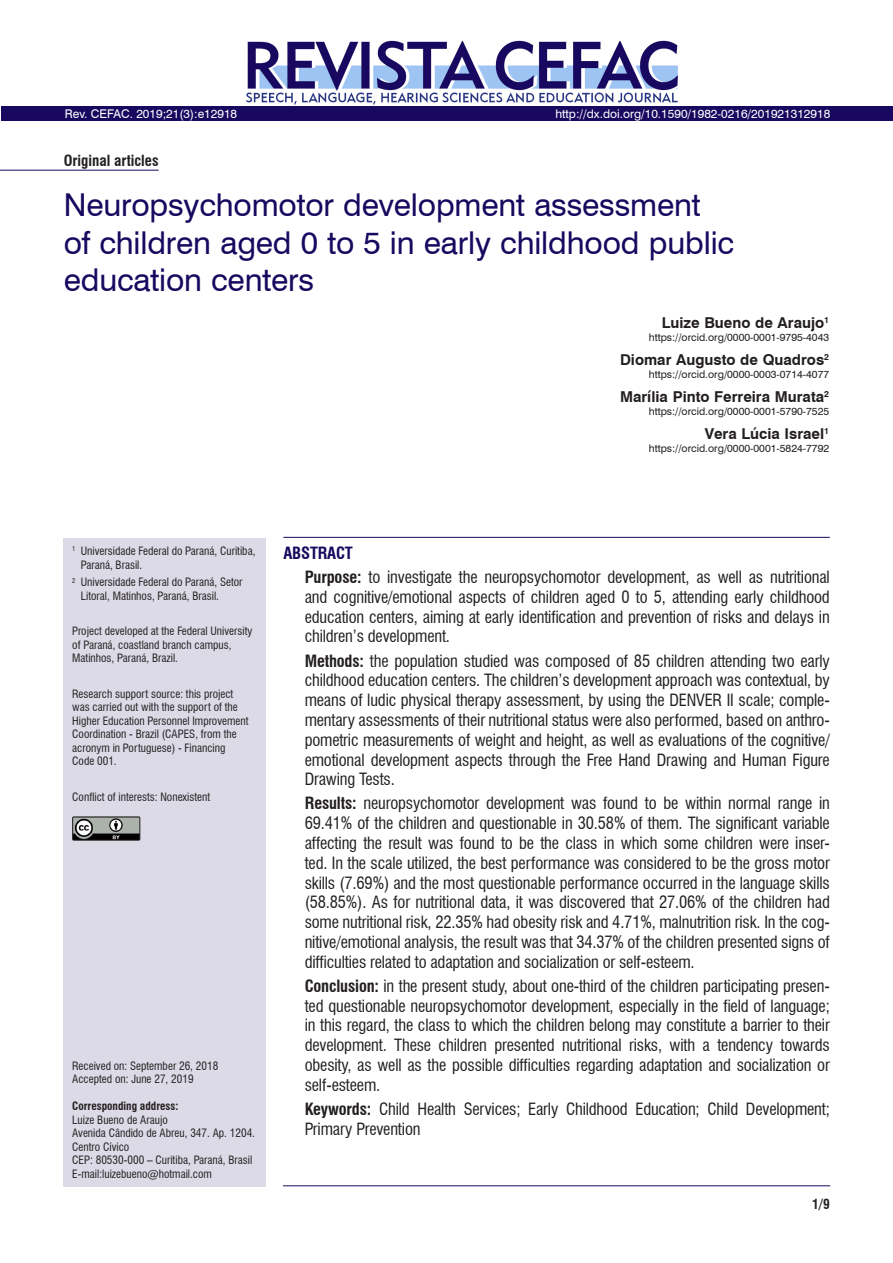
<style>
.page{position:relative;width:893px;height:1263px;background:#fff}
.page>*{position:absolute;margin:0;border:0;box-sizing:border-box;transform-origin:0 0}
.Titulo_só_inglês{font:31.5px/37.8px "Swiss 721 BT";letter-spacing:-.005em;color:#18085f}
.Resumo_só_ingles{font:condensed 16.5px/19.8px "Swiss 721 BT";letter-spacing:-.01em;color:#231f20;text-align:justify}
.Resumo_título{font:700 condensed 16.5px "Swiss 721 BT";letter-spacing:-.01em;color:#18085f}
.Autor{font:700 15px "Swiss 721 BT";color:#231f20}
.Tipo_de_artigo{font:700 condensed 15px "Swiss 721 BT";color:#231f20}
.Cabeço_autor_esquer{font:700 condensed 13.5px "Swiss 721 BT";color:#231f20}
.DOI_-_variável_1{font:12px "Swiss 721 BT";color:#fff}
.Legenda_bibliográfi{font:12px "Swiss 721 BT";color:#fff}
.Notas_sem_paragrafo{font:condensed 11.25px/13.5px "Swiss 721 BT";color:#231f20}
.Endereço_correspond{font:condensed 11.25px/13.5px "Swiss 721 BT";color:#231f20}
.Notas{font:condensed 11.25px/13.5px "Swiss 721 BT";color:#231f20}
.Endereço_correspond-2{font:700 condensed 11.25px "Swiss 721 BT";color:#231f20}
.ORCID{font:10.5px "Swiss 721 BT";color:#231f20}
.s1{font-weight:700}
</style>
<div class="page">
<div style="left:64px;top:538px;width:202px;height:648px;background:#dcdae7"></div>
<img style="left:74px;top:818px;width:64px;height:20px">
<div style="left:72px;top:816px;width:68px;height:24px;border:1px solid #231f20"></div>
<hr style="left:283px;top:537px;width:547px;height:1px;background:#18085f">
<hr style="left:283px;top:1185px;width:547px;height:1px;background:#18085f">
<hr style="left:0;top:170px;width:159px;height:1px;background:#18085f">
<img style="left:246px;top:40px;width:432px;height:65px">
<div style="left:1px;top:106px;width:892px;height:15px;background:#18085f"></div>
<p class="Legenda_bibliográfi" style="left:65px;top:106px;width:174px">Rev. CEFAC. 2019;21(3):e12918</p>
<p class="DOI_-_variável_1" style="left:555px;top:106px;width:276px">http://dx.doi.org/10.1590/1982-0216/201921312918</p>
<p class="Tipo_de_artigo" style="left:64px;top:152px;width:96px">Original articles</p>
<p class="Titulo_só_inglês" style="left:64px;top:185px;width:672px">Neuropsychomotor development assessment of children aged 0 to 5 in early childhood public education centers</p>
<p class="Autor" style="left:662px;top:312px;width:169px">Luize Bueno de Araujo<sup>1</sup></p>
<p class="ORCID" style="left:649px;top:330px;width:182px">https://orcid.org/0000-0001-9795-4043</p>
<p class="Autor" style="left:620px;top:349px;width:211px">Diomar Augusto de Quadros<sup>2</sup></p>
<p class="ORCID" style="left:649px;top:367px;width:182px">https://orcid.org/0000-0003-0714-4077</p>
<p class="Autor" style="left:620px;top:386px;width:211px">Marília Pinto Ferreira Murata<sup>2</sup></p>
<p class="ORCID" style="left:649px;top:404px;width:182px">https://orcid.org/0000-0001-5790-7525</p>
<p class="Autor" style="left:705px;top:423px;width:126px">Vera Lúcia Israel<sup>1</sup></p>
<p class="ORCID" style="left:649px;top:441px;width:182px">https://orcid.org/0000-0001-5824-7792</p>
<p class="Notas" style="left:81px;top:544px;width:176px;text-indent:-9px"><sup>1</sup> Universidade Federal do Paraná, Curitiba,<br>Paraná, Brasil.</p>
<p class="Notas" style="left:81px;top:575px;width:163px;text-indent:-9px"><sup>2</sup> Universidade Federal do Paraná, Setor<br>Litoral, Matinhos, Paraná, Brasil.</p>
<p class="Notas_sem_paragrafo" style="left:72px;top:624px;width:182px">Project developed at the Federal University of Paraná, coastland branch campus,<br>Matinhos, Paraná, Brazil.</p>
<p class="Notas_sem_paragrafo" style="left:72px;top:687px;width:178px">Research support source: this project was carried out with the support of the Higher Education Personnel Improvement Coordination - Brazil (CAPES, from the acronym in Portuguese) - Financing Code 001.</p>
<p class="Notas" style="left:72px;top:790px;width:139px">Conflict of interests: Nonexistent</p>
<p class="Endereço_correspond" style="left:72px;top:1059px;width:148px">Received on: September 26, 2018</p>
<p class="Endereço_correspond" style="left:72px;top:1072px;width:123px">Accepted on: June 27, 2019</p>
<p class="Endereço_correspond-2" style="left:72px;top:1099px;width:108px">Corresponding address:</p>
<p class="Endereço_correspond" style="left:72px;top:1113px;width:97px">Luize Bueno de Araujo</p>
<p class="Endereço_correspond" style="left:72px;top:1126px;width:184px">Avenida Cândido de Abreu, 347. Ap. 1204.<br>Centro Cívico</p>
<p class="Endereço_correspond" style="left:72px;top:1153px;width:182px">CEP: 80530-000 – Curitiba, Paraná, Brasil</p>
<p class="Endereço_correspond" style="left:72px;top:1167px;width:141px">E-mail:luizebueno@hotmail.com</p>
<p class="Resumo_título" style="left:283px;top:543px;width:71px">ABSTRACT</p>
<p class="Resumo_só_ingles" style="left:305px;top:567px;width:527px"><span class="s1">Purpose:</span> to investigate the neuropsychomotor development, as well as nutritional and cognitive/emotional aspects of children aged 0 to 5, attending early childhood education centers, aiming at early identification and prevention of risks and delays in children’s development.</p>
<p class="Resumo_só_ingles" style="left:305px;top:651px;width:527px"><span class="s1">Methods:</span> the population studied was composed of 85 children attending two early childhood education centers. The children’s development approach was contextual, by means of ludic physical therapy assessment, by using the DENVER II scale; comple&shy;mentary assessments of their nutritional status were also performed, based on anthro&shy;pometric measurements of weight and height, as well as evaluations of the cognitive/ emotional development aspects through the Free Hand Drawing and Human Figure Drawing Tests.</p>
<p class="Resumo_só_ingles" style="left:305px;top:793px;width:527px"><span class="s1">Results:</span> neuropsychomotor development was found to be within normal range in 69.41% of the children and questionable in 30.58% of them. The significant variable affecting the result was found to be the class in which some children were inser&shy;ted. In the scale utilized, the best performance was considered to be the gross motor skills (7.69%) and the most questionable performance occurred in the language skills (58.85%). As for nutritional data, it was discovered that 27.06% of the children had some nutritional risk, 22.35% had obesity risk and 4.71%, malnutrition risk. In the cog&shy;nitive/emotional analysis, the result was that 34.37% of the children presented signs of difficulties related to adaptation and socialization or self-esteem.</p>
<p class="Resumo_só_ingles" style="left:305px;top:976px;width:527px"><span class="s1">Conclusion:</span> in the present study, about one-third of the children participating presen&shy;ted questionable neuropsychomotor development, especially in the field of language; in this regard, the class to which the children belong may constitute a barrier to their development. These children presented nutritional risks, with a tendency towards obesity, as well as the possible difficulties regarding adaptation and socialization or self-esteem.</p>
<p class="Resumo_só_ingles" style="left:305px;top:1099px;width:527px"><span class="s1">Keywords:</span> Child Health Services; Early Childhood Education; Child Development;<br>Primary Prevention</p>
<p class="Cabeço_autor_esquer" style="left:812px;top:1195px;width:19px">1/9</p>
</div>
